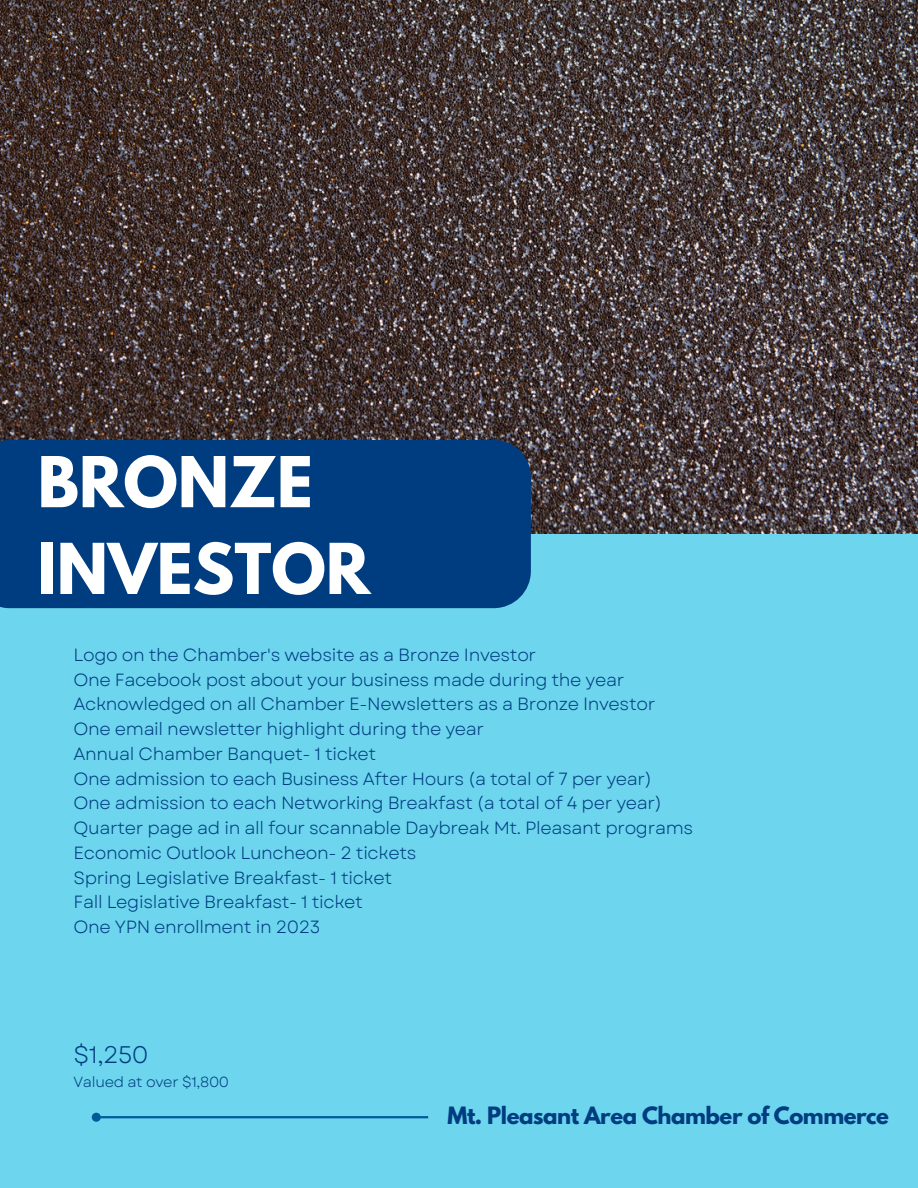
<style>
.page{position:relative;width:918px;height:1188px;background:#6dd5ed}
.page>*{position:absolute;margin:0;border:0;box-sizing:border-box;transform-origin:0 0}
.t1{font:700 62.1px/86.8px "League Spartan";color:#fff}
.t2{font:24px "Garet";color:#003d80}
.t3{font:700 21.15px "League Spartan";letter-spacing:-.02em;color:#003d80}
.t4{font:17.7px/24.8px "Garet";letter-spacing:-.02em;color:#003d80}
.t5{font:14.7px "Garet";letter-spacing:-.02em;color:#003d80}
</style>
<div class="page">
<img style="left:0;top:0;width:918px;height:533px">
<div style="left:0;top:440px;width:531px;height:168px;background:#003d80"></div>
<hr style="left:100px;top:1116px;width:328px;height:2px;background:#005999">
<svg style="left:91px;top:1112px;width:12px;height:10px"></svg>
<h1 class="t1" style="left:38px;top:447px;width:334px">BRONZE<br>INVESTOR</h1>
<p class="t4" style="left:74px;top:642px;width:621px">Logo on the Chamber's website as a Bronze Investor<br>One Facebook post about your business made during the year Acknowledged on all Chamber E-Newsletters as a Bronze Investor One email newsletter highlight during the year<br>Annual Chamber Banquet- 1 ticket<br>One admission to each Business After Hours (a total of 7 per year)<br>One admission to each Networking Breakfast (a total of 4 per year)<br>Quarter page ad in all four scannable Daybreak Mt. Pleasant programs Economic Outlook Luncheon- 2 tickets<br>Spring Legislative Breakfast- 1 ticket<br>Fall Legislative Breakfast- 1 ticket<br>One YPN enrollment in 2023</p>
<h2 class="t2" style="left:74px;top:1037px;width:77px">$1,250</h2>
<p class="t5" style="left:74px;top:1072px;width:157px">Valued at over $1,800</p>
<p class="t3" style="left:447px;top:1105px;width:443px">Mt. Pleasant Area Chamber of Commerce</p>
</div>
